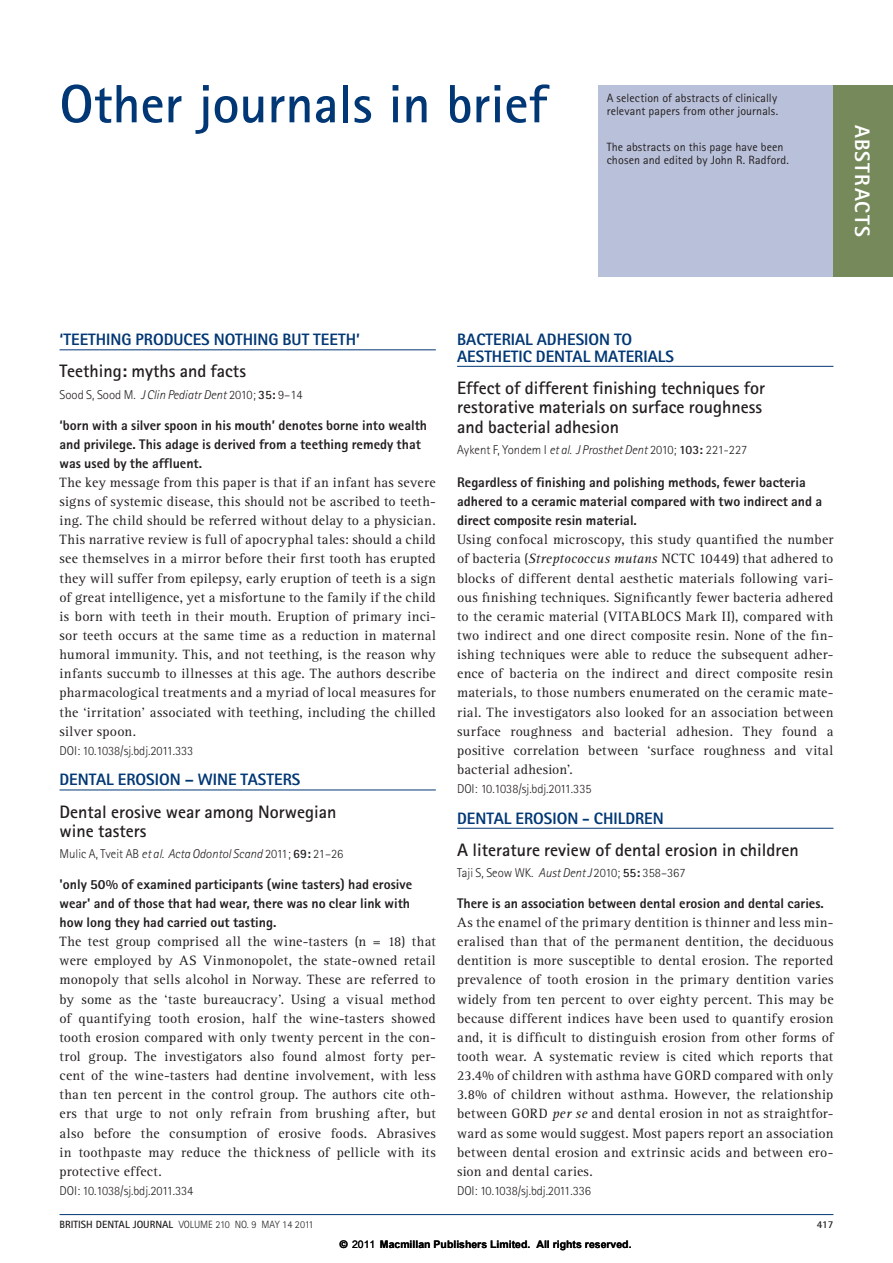
<style>
.page{position:relative;width:893px;height:1263px;background:#fff}
.page>*{position:absolute;margin:0;border:0;box-sizing:border-box;transform-origin:0 0}
._1_BDJ_main_heading{font:700 54px "Rotis Sans Serif Std";color:#013775}
.t1{font:800 21px "Rotis Sans Serif Std";letter-spacing:.06em;color:#fff}
._1_BDJ_abstract_head{font:700 18px/19.5px "Rotis Sans Serif Std";color:#231f20}
._1_BDJ_abstract_cate{font:800 16.5px/16.5px "Rotis Sans Serif Std";color:#013775}
._1_BDJ_body_fullout{font:13.95px/19.2px "Rotis Serif Std";letter-spacing:.02em;color:#231f20;text-align:justify}
._1_BDJ_abstract_subh{font:800 13.95px/19.2px "Rotis Sans Serif Std";color:#231f20}
._1_BDJ_abstract_auth{font:300 12.75px "Rotis Sans Serif Std";letter-spacing:-.005em;color:#231f20}
._1_BDJ_body_fullout-2{font:300 12.75px "Rotis Sans Serif Std";letter-spacing:-.005em;color:#231f20}
._1_BDJ_in_brief{font:12px/13.5px "Rotis Sans Serif Std";letter-spacing:.01em;color:#231f20}
.t2{font:700 10.5px "Arial";color:#000}
.t3{font:300 10.5px "Rotis Sans Serif Std";color:#231f20}
.t4{font:700 10.5px "Rotis Sans Serif Std";color:#231f20}
.s1{font-style:italic}
.s2{font-weight:700}
.s3{font-family:"Helvetica"}
.s4{font-weight:400}
</style>
<div class="page">
<div style="left:598px;top:85px;width:295px;height:191px;background:#b9c0d9"></div>
<hr style="left:457px;top:366px;width:376px;height:1px;background:#013775">
<hr style="left:457px;top:828px;width:376px;height:1px;background:#013775">
<hr style="left:60px;top:349px;width:376px;height:1px;background:#013775">
<hr style="left:60px;top:789px;width:376px;height:1px;background:#013775">
<hr style="left:60px;top:1214px;width:773px;height:1px;background:#013775">
<div style="left:833px;top:85px;width:60px;height:191px;background:#76895b"></div>
<p class="_1_BDJ_main_heading" style="left:60px;top:70px;width:489px">Other journals in brief</p>
<p class="_1_BDJ_in_brief" style="left:607px;top:91px;width:173px">A selection of abstracts of clinically relevant papers from other journals.</p>
<p class="_1_BDJ_in_brief" style="left:607px;top:140px;width:184px">The abstracts on this page have been chosen and edited by John R. Radford.</p>
<p class="t1" style="left:876px;top:125px;width:114px;rotate:90deg">ABSTRACTS</p>
<p class="_1_BDJ_abstract_cate" style="left:457px;top:331px;width:218px">BACTERIAL ADHESION TO<br>AESTHETIC DENTAL MATERIALS</p>
<p class="_1_BDJ_abstract_head" style="left:457px;top:378px;width:309px">Effect of different finishing techniques for restorative materials on surface roughness and bacterial adhesion</p>
<p class="_1_BDJ_abstract_auth" style="left:457px;top:443px;width:292px">Aykent F, Yondem I <span class="s1">et al. J Prosthet Dent</span> 2010; <span class="s2">103:</span> 221-227</p>
<p class="_1_BDJ_abstract_subh" style="left:457px;top:472px;width:366px">Regardless of finishing and polishing methods, fewer bacteria adhered to a ceramic material compared with two indirect and a direct composite resin material.</p>
<p class="_1_BDJ_body_fullout" style="left:457px;top:530px;width:378px">Using confocal microscopy, this study quantified the number of bacteria (<span class="s1">Streptococcus mutans</span> NCTC 10449) that adhered to blocks of different dental aesthetic materials following vari&shy;ous finishing techniques. Significantly fewer bacteria adhered to the ceramic material (VITABLOCS Mark II), compared with two indirect and one direct composite resin. None of the fin&shy;ishing techniques were able to reduce the subsequent adher&shy;ence of bacteria on the indirect and direct composite resin materials, to those numbers enumerated on the ceramic mate&shy;rial. The investigators also looked for an association between surface roughness and bacterial adhesion. They found a positive correlation between ‘surface roughness and vital bacterial adhesion’.</p>
<p class="_1_BDJ_body_fullout-2" style="left:457px;top:781px;width:136px">DOI: 10.1038/sj.bdj.2011.335</p>
<p class="_1_BDJ_abstract_cate" style="left:457px;top:809px;width:208px">DENTAL EROSION - CHILDREN</p>
<p class="_1_BDJ_abstract_head" style="left:457px;top:840px;width:343px">A literature review of dental erosion in children</p>
<p class="_1_BDJ_abstract_auth" style="left:457px;top:865px;width:230px">Taji S, Seow WK. <span class="s1">Aust Dent J</span> 2010; <span class="s2">55:</span> 358–367</p>
<p class="_1_BDJ_abstract_subh" style="left:457px;top:893px;width:368px">There is an association between dental erosion and dental caries.</p>
<p class="_1_BDJ_body_fullout" style="left:457px;top:913px;width:378px">As the enamel of the primary dentition is thinner and less min&shy;eralised than that of the permanent dentition, the deciduous dentition is more susceptible to dental erosion. The reported prevalence of tooth erosion in the primary dentition varies widely from ten percent to over eighty percent. This may be because different indices have been used to quantify erosion and, it is difficult to distinguish erosion from other forms of tooth wear. A systematic review is cited which reports that 23.4% of children with asthma have GORD compared with only 3.8% of children without asthma. However, the relationship between GORD <span class="s1">per se</span> and dental erosion in not as straightfor&shy;ward as some would suggest. Most papers report an association between dental erosion and extrinsic acids and between ero&shy;sion and dental caries.</p>
<p class="_1_BDJ_abstract_auth" style="left:457px;top:1183px;width:135px">DOI: 10.1038/sj.bdj.2011.336</p>
<p class="_1_BDJ_abstract_cate" style="left:60px;top:331px;width:302px">‘TEETHING PRODUCES NOTHING BUT TEETH’</p>
<p class="_1_BDJ_abstract_head" style="left:60px;top:361px;width:188px">Teething: myths and facts</p>
<p class="_1_BDJ_abstract_auth" style="left:60px;top:387px;width:245px">Sood S, Sood M. <span class="s1">J Clin Pediatr Dent</span> 2010; <span class="s2">35:</span> 9–14</p>
<p class="_1_BDJ_abstract_subh" style="left:60px;top:415px;width:369px">‘born with a silver spoon in his mouth’ denotes borne into wealth and privilege. This adage is derived from a teething remedy that was used by the affluent.</p>
<p class="_1_BDJ_body_fullout" style="left:60px;top:473px;width:378px">The key message from this paper is that if an infant has severe signs of systemic disease, this should not be ascribed to teeth&shy;ing. The child should be referred without delay to a physician.<br>This narrative review is full of apocryphal tales: should a child see themselves in a mirror before their first tooth has erupted they will suffer from epilepsy, early eruption of teeth is a sign of great intelligence, yet a misfortune to the family if the child is born with teeth in their mouth. Eruption of primary inci&shy;sor teeth occurs at the same time as a reduction in maternal humoral immunity. This, and not teething, is the reason why infants succumb to illnesses at this age. The authors describe pharmacological treatments and a myriad of local measures for the ‘irritation’ associated with teething, including the chilled silver spoon.</p>
<p class="_1_BDJ_abstract_auth" style="left:60px;top:743px;width:135px">DOI: 10.1038/sj.bdj.2011.333</p>
<p class="_1_BDJ_abstract_cate" style="left:60px;top:771px;width:242px">DENTAL EROSION – WINE TASTERS</p>
<p class="_1_BDJ_abstract_head" style="left:60px;top:801px;width:279px">Dental erosive wear among Norwegian wine tasters</p>
<p class="_1_BDJ_abstract_auth" style="left:60px;top:847px;width:285px">Mulic A, Tveit AB <span class="s1">et al. Acta Odontol Scand</span> 2011; <span class="s2">69:</span> 21–26</p>
<p class="_1_BDJ_abstract_subh" style="left:60px;top:874px;width:354px">'only 50% of examined participants (wine tasters) had erosive wear' and of those that had wear, there was no clear link with how long they had carried out tasting.</p>
<p class="_1_BDJ_body_fullout" style="left:60px;top:932px;width:378px">The test group comprised all the wine-tasters (n = 18) that were employed by AS Vinmonopolet, the state-owned retail monopoly that sells alcohol in Norway. These are referred to by some as the ‘taste bureaucracy’. Using a visual method of quantifying tooth erosion, half the wine-tasters showed tooth erosion compared with only twenty percent in the con&shy;trol group. The investigators also found almost forty per&shy;cent of the wine-tasters had dentine involvement, with less than ten percent in the control group. The authors cite oth&shy;ers that urge to not only refrain from brushing after, but also before the consumption of erosive foods. Abrasives in toothpaste may reduce the thickness of pellicle with its protective effect.</p>
<p class="_1_BDJ_abstract_auth" style="left:60px;top:1183px;width:135px">DOI: 10.1038/sj.bdj.2011.334</p>
<p class="t3" style="left:60px;top:1218px;width:256px"><span class="s2">BRITISH DENTAL JOURNAL</span> VOLUME 210 NO. 9 MAY 14 2011</p>
<p class="t4" style="left:817px;top:1217px;width:18px">417</p>
<p class="t2" style="left:340px;top:1237px;width:293px"><span class="s3">©</span> <span class="s4">2011</span> Macmillan Publishers Limited. All rights reserved.</p>
</div>
